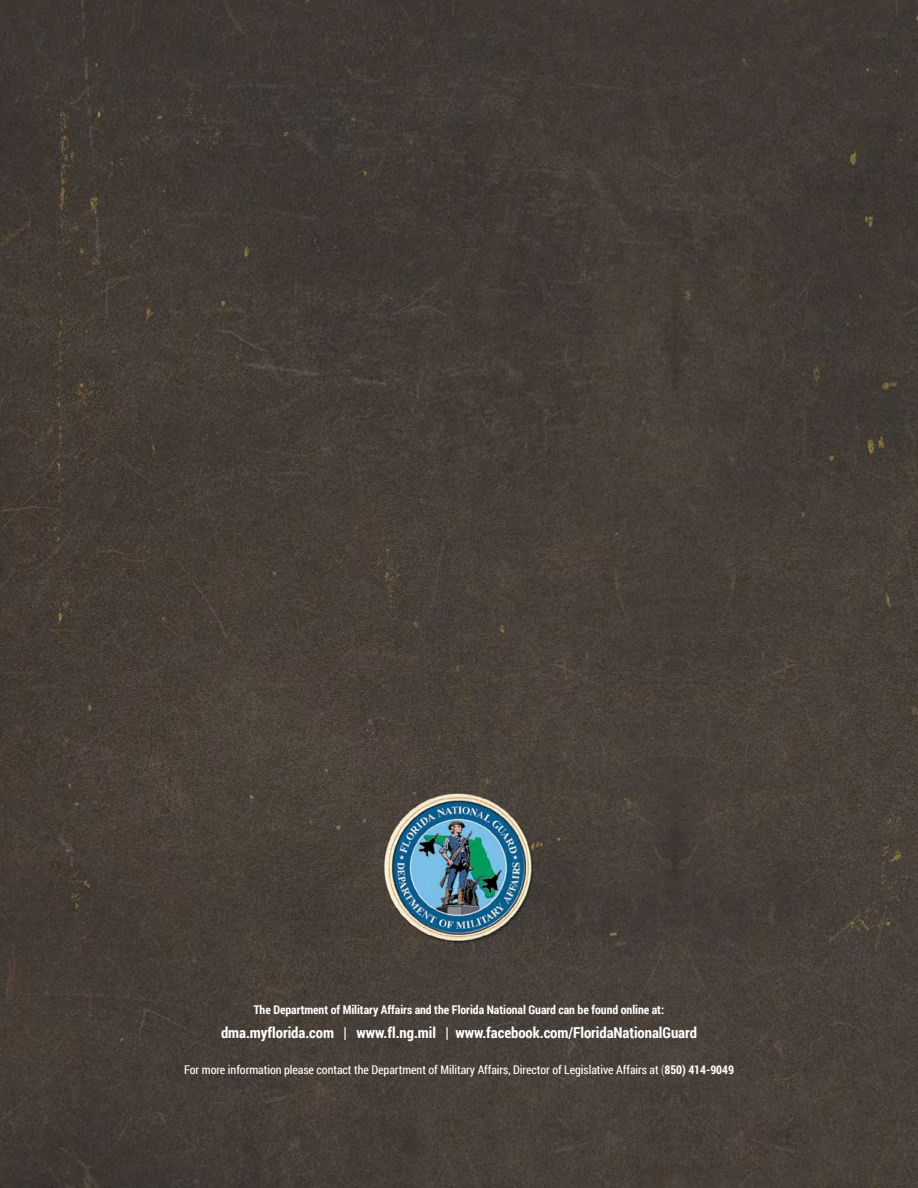
<style>
.page{position:relative;width:918px;height:1188px;background:#fff}
.page>*{position:absolute;margin:0;border:0;box-sizing:border-box;transform-origin:0 0}
.t1{font:700 15px "Roboto Condensed";letter-spacing:-.005em;color:#fff}
.t2{font:12px "Roboto Condensed";letter-spacing:-.005em;color:#fff}
.t3{font:700 12px "Roboto Condensed";letter-spacing:-.005em;color:#fff}
.s1{font-weight:300}
.s2{font-weight:700}
</style>
<div class="page">
<img style="left:0;top:0;width:918px;height:1188px">
<div style="left:0;top:1135px;width:101px;height:13px;background:#3f3731"></div>
<svg style="left:105px;top:1135px;width:3px;height:13px"></svg>
<p class="t3" style="left:254px;top:1001px;width:412px">The Department of Military Affairs and the Florida National Guard can be found online at:</p>
<p class="t1" style="left:221px;top:1022px;width:477px">dma.myflorida.com | www.fl.ng.mil | www.facebook.com/FloridaNationalGuard</p>
<p class="t2" style="left:184px;top:1061px;width:552px">For more information please contact the Department of Military Affairs, Director of Legislative Affairs at <span class="s1">(</span><span class="s2">850) 414-9049</span></p>
</div>
